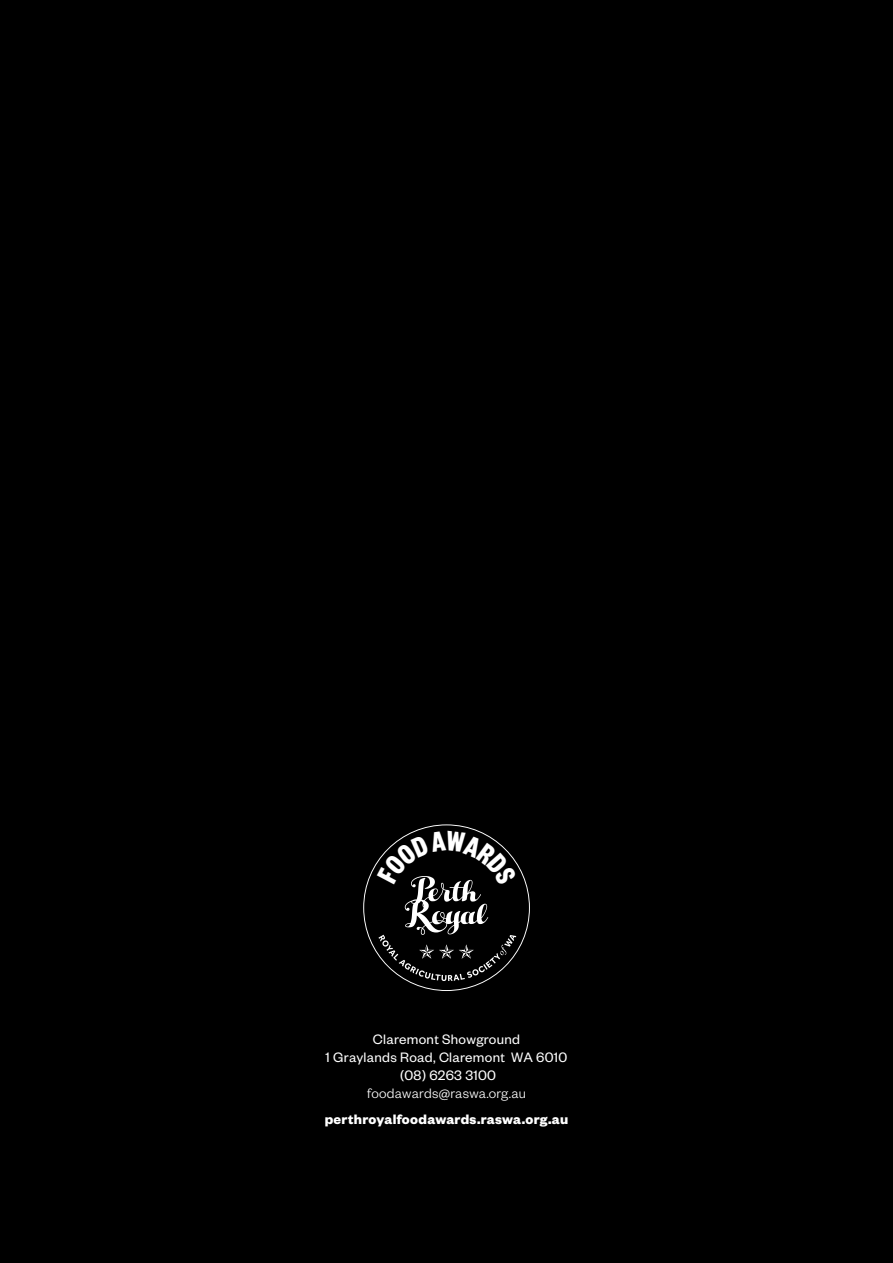
<style>
.page{position:relative;width:893px;height:1263px;background:#000}
.page>*{position:absolute;margin:0;border:0;box-sizing:border-box;transform-origin:0 0}
.t1{font:15px/18.3px "Founders Grotesk";letter-spacing:.02em;color:#fff;text-align:center}
.t2{font:700 15px "Founders Grotesk";letter-spacing:.02em;color:#fff}
.t3{font:300 15px "Founders Grotesk";letter-spacing:.02em;color:#fff}
</style>
<div class="page">
<svg style="left:363px;top:824px;width:167px;height:167px"></svg>
<p class="t1" style="left:326px;top:1029px;width:243px">Claremont Showground<br>1 Graylands Road, Claremont WA 6010 (08) 6263 3100</p>
<p class="t3" style="left:367px;top:1084px;width:160px">foodawards@raswa.org.au</p>
<p class="t2" style="left:325px;top:1109px;width:245px">perthroyalfoodawards.raswa.org.au</p>
</div>
